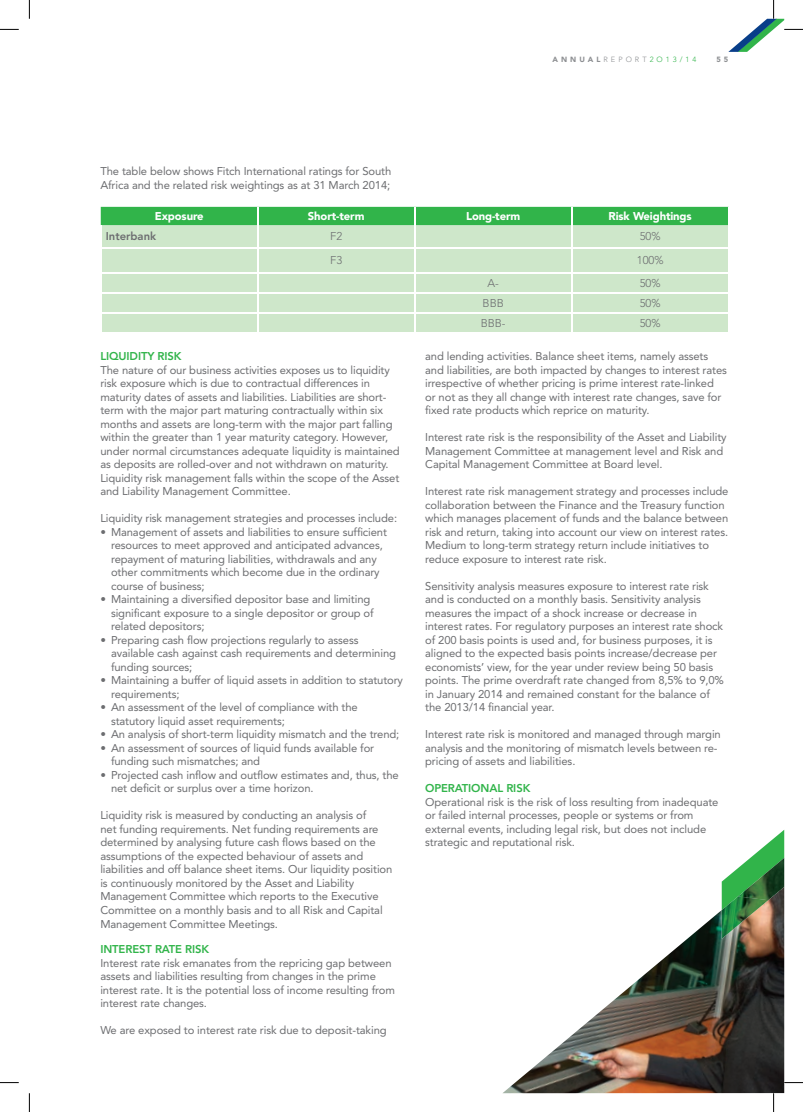
<style>
.page{position:relative;width:803px;height:1112px;background:#fff}
.page>*{position:absolute;margin:0;border:0;box-sizing:border-box;transform-origin:0 0}
.t1{font:11.25px/13.5px "Avenir";letter-spacing:-.01em;color:#6c6d70}
.t2{font:800 11.25px "Avenir";letter-spacing:-.01em;color:#31b44a}
.t3{font:900 11.25px "Avenir";letter-spacing:-.01em;color:#fff}
.t4{font:300 11.25px "Avenir";color:#6c6d70}
.t5{font:800 11.25px "Avenir";color:#6c6d70}
.t6{font:300 7.5px "Avenir";letter-spacing:.4em;color:#31b44a}
.t7{font:900 7.5px "Avenir";color:#8d8f92}
.s1{font-weight:900;color:#8d8f92}
.s2{color:#8d8f92}
</style>
<div class="page">
<svg style="left:100px;top:207px;width:628px;height:125px;background:#bbe1bb"></svg>
<img style="left:504px;top:886px;width:280px;height:206px">
<svg style="left:722px;top:830px;width:62px;height:79px"></svg>
<img style="left:738px;top:857px;width:46px;height:43px">
<img style="left:722px;top:896px;width:46px;height:42px">
<svg style="left:0;top:29px;width:19px;height:1px"></svg>
<svg style="left:0;top:1082px;width:19px;height:1px"></svg>
<svg style="left:784px;top:1081px;width:19px;height:2px"></svg>
<svg style="left:29px;top:0;width:1px;height:19px"></svg>
<svg style="left:29px;top:1093px;width:1px;height:18px"></svg>
<svg style="left:728px;top:0;width:75px;height:52px"></svg>
<svg style="left:773px;top:1092px;width:1px;height:19px"></svg>
<p class="t6" style="left:552px;top:55px;width:145px"><span class="s1">annual</span><span class="s2">REPORT</span>2O13/14</p>
<p class="t7" style="left:716px;top:55px;width:13px">5 5</p>
<p class="t1" style="left:100px;top:165px;width:292px">The table below shows Fitch International ratings for South<br>Africa and the related risk weightings as at 31 March 2014;</p>
<p class="t3" style="left:155px;top:210px;width:51px">exposure</p>
<p class="t3" style="left:308px;top:210px;width:58px">short-term</p>
<p class="t3" style="left:466px;top:210px;width:56px">long-term</p>
<p class="t3" style="left:608px;top:210px;width:85px">risk Weightings</p>
<p class="t5" style="left:106px;top:230px;width:52px">INTERBANK</p>
<p class="t4" style="left:330px;top:230px;width:14px">F2</p>
<p class="t4" style="left:640px;top:230px;width:22px">50%</p>
<p class="t4" style="left:330px;top:253px;width:14px">F3</p>
<p class="t4" style="left:637px;top:253px;width:28px">100%</p>
<p class="t4" style="left:487px;top:276px;width:13px">A-</p>
<p class="t4" style="left:640px;top:276px;width:22px">50%</p>
<p class="t4" style="left:483px;top:296px;width:23px">BBB</p>
<p class="t4" style="left:640px;top:296px;width:22px">50%</p>
<p class="t4" style="left:481px;top:316px;width:27px">BBB-</p>
<p class="t4" style="left:640px;top:316px;width:22px">50%</p>
<p class="t2" style="left:100px;top:349px;width:83px">LIQUIDITY RISK</p>
<p class="t1" style="left:100px;top:363px;width:301px">The nature of our business activities exposes us to liquidity risk exposure which is due to contractual differences in maturity dates of assets and liabilities. Liabilities are short&shy;term with the major part maturing contractually within six months and assets are long-term with the major part falling within the greater than 1 year maturity category. However, under normal circumstances adequate liquidity is maintained as deposits are rolled-over and not withdrawn on maturity.<br>Liquidity risk management falls within the scope of the Asset and Liability Management Committee.</p>
<p class="t1" style="left:100px;top:511px;width:298px">Liquidity risk management strategies and processes include:</p>
<p class="t1" style="left:111px;top:525px;width:277px;text-indent:-11px">• Management of assets and liabilities to ensure sufficient resources to meet approved and anticipated advances, repayment of maturing liabilities, withdrawals and any other commitments which become due in the ordinary course of business;</p>
<p class="t1" style="left:111px;top:592px;width:264px;text-indent:-11px">• Maintaining a diversified depositor base and limiting significant exposure to a single depositor or group of related depositors;</p>
<p class="t1" style="left:111px;top:633px;width:286px;text-indent:-11px">• Preparing cash flow projections regularly to assess available cash against cash requirements and determining funding sources;</p>
<p class="t1" style="left:111px;top:673px;width:294px;text-indent:-11px">• Maintaining a buffer of liquid assets in addition to statutory requirements;</p>
<p class="t1" style="left:111px;top:700px;width:248px;text-indent:-11px">• An assessment of the level of compliance with the statutory liquid asset requirements;</p>
<p class="t1" style="left:100px;top:727px;width:301px">• An analysis of short-term liquidity mismatch and the trend;</p>
<p class="t1" style="left:111px;top:741px;width:265px;text-indent:-11px">• An assessment of sources of liquid funds available for funding such mismatches; and</p>
<p class="t1" style="left:111px;top:768px;width:289px;text-indent:-11px">• Projected cash inflow and outflow estimates and, thus, the net deficit or surplus over a time horizon.</p>
<p class="t1" style="left:100px;top:808px;width:294px">Liquidity risk is measured by conducting an analysis of<br>net funding requirements. Net funding requirements are determined by analysing future cash flows based on the assumptions of the expected behaviour of assets and liabilities and off balance sheet items. Our liquidity position is continuously monitored by the Asset and Liability Management Committee which reports to the Executive Committee on a monthly basis and to all Risk and Capital Management Committee Meetings.</p>
<p class="t2" style="left:100px;top:942px;width:110px">INTEREST RATE RISK</p>
<p class="t1" style="left:100px;top:955px;width:296px">Interest rate risk emanates from the repricing gap between assets and liabilities resulting from changes in the prime interest rate. It is the potential loss of income resulting from interest rate changes.</p>
<p class="t1" style="left:100px;top:1023px;width:288px">We are exposed to interest rate risk due to deposit-taking</p>
<p class="t1" style="left:425px;top:349px;width:303px">and lending activities. Balance sheet items, namely assets and liabilities, are both impacted by changes to interest rates irrespective of whether pricing is prime interest rate-linked or not as they all change with interest rate changes, save for fixed rate products which reprice on maturity.</p>
<p class="t1" style="left:425px;top:430px;width:303px">Interest rate risk is the responsibility of the Asset and Liability<br>Management Committee at management level and Risk and<br>Capital Management Committee at Board level.</p>
<p class="t1" style="left:425px;top:484px;width:305px">Interest rate risk management strategy and processes include collaboration between the Finance and the Treasury function which manages placement of funds and the balance between risk and return, taking into account our view on interest rates.<br>Medium to long-term strategy return include initiatives to reduce exposure to interest rate risk.</p>
<p class="t1" style="left:425px;top:579px;width:300px">Sensitivity analysis measures exposure to interest rate risk and is conducted on a monthly basis. Sensitivity analysis measures the impact of a shock increase or decrease in interest rates. For regulatory purposes an interest rate shock of 200 basis points is used and, for business purposes, it is aligned to the expected basis points increase/decrease per economists’ view, for the year under review being 50 basis points. The prime overdraft rate changed from 8,5% to 9,0% in January 2014 and remained constant for the balance of the 2013/14 financial year.</p>
<p class="t1" style="left:425px;top:727px;width:297px">Interest rate risk is monitored and managed through margin analysis and the monitoring of mismatch levels between re&shy;pricing of assets and liabilities.</p>
<p class="t2" style="left:425px;top:781px;width:107px">OPERATIONAL RISK</p>
<p class="t1" style="left:425px;top:795px;width:295px">Operational risk is the risk of loss resulting from inadequate or failed internal processes, people or systems or from external events, including legal risk, but does not include strategic and reputational risk.</p>
</div>
